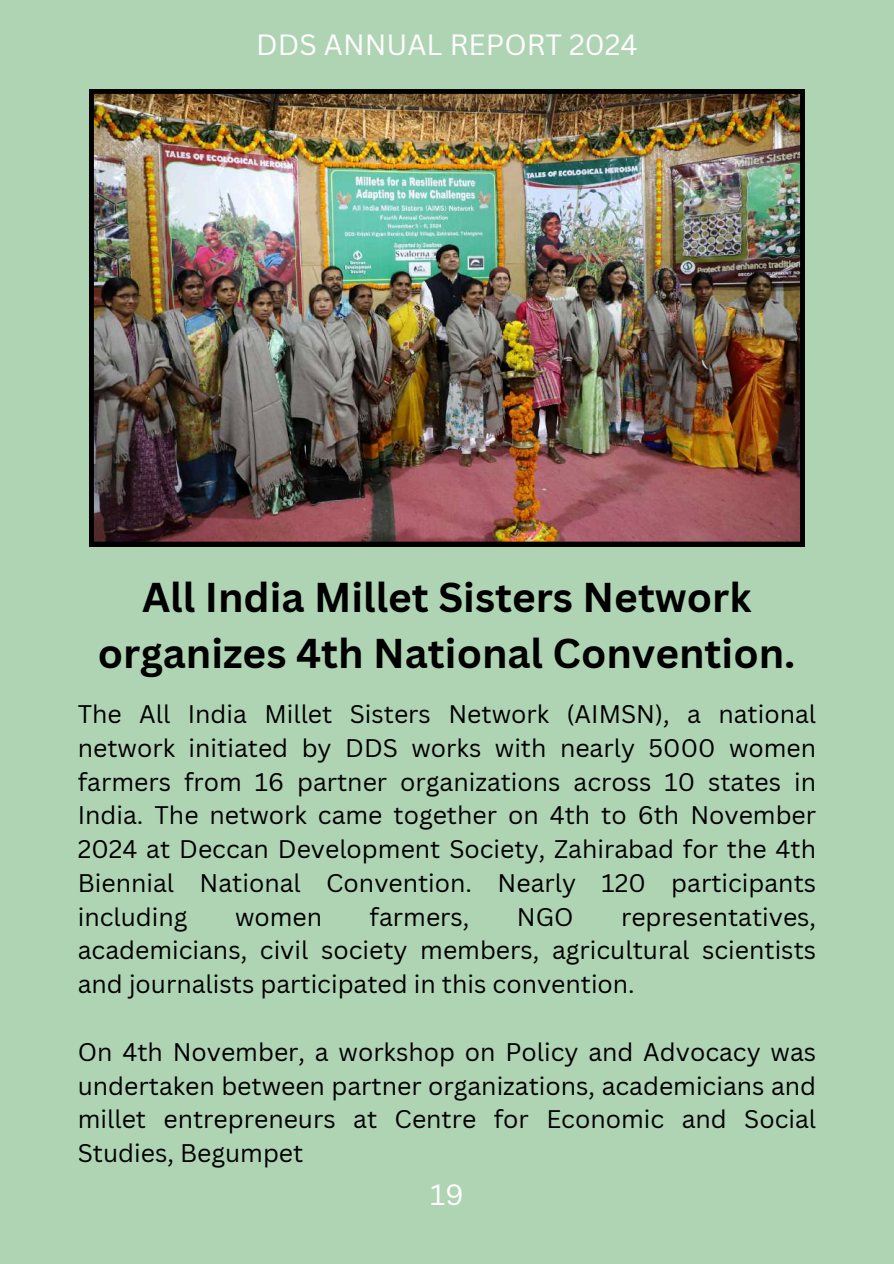
<style>
.page{position:relative;width:894px;height:1264px;background:#fff}
.page>*{position:absolute;margin:0;border:0;box-sizing:border-box;transform-origin:0 0}
.t1{font:700 40.5px/56.2px "Canva Sans";color:#000;text-align:center}
.t2{font:28.5px "Canva Sans";color:#fff}
.t3{font:24.75px/33.8px "Canva Sans";color:#000;text-align:justify}
</style>
<div class="page">
<div style="left:0;top:0;width:893px;height:1263px;background:#aed4b4"></div>
<img style="left:89px;top:89px;width:715px;height:457px">
<p class="t2" style="left:256px;top:24px;width:383px">DDS ANNUAL REPORT 2024</p>
<h1 class="t1" style="left:98px;top:568px;width:699px">All India Millet Sisters Network organizes 4th National Convention.</h1>
<p class="t3" style="left:78px;top:696px;width:739px">The All India Millet Sisters Network (AIMSN), a national network initiated by DDS works with nearly 5000 women farmers from 16 partner organizations across 10 states in India. The network came together on 4th to 6th November 2024 at Deccan Development Society, Zahirabad for the 4th Biennial National Convention. Nearly 120 participants including</p>
<p class="t3" style="left:235px;top:899px;width:89px">women</p>
<p class="t3" style="left:369px;top:899px;width:101px">farmers,</p>
<p class="t3" style="left:517px;top:899px;width:58px">NGO</p>
<p class="t3" style="left:78px;top:899px;width:739px;text-indent:543px">representatives, academicians, civil society members, agricultural scientists and journalists participated in this convention.</p>
<p class="t3" style="left:78px;top:1034px;width:739px">On 4th November, a workshop on Policy and Advocacy was undertaken between partner organizations, academicians and millet entrepreneurs at Centre for Economic and Social Studies, Begumpet</p>
<p class="t2" style="left:430px;top:1174px;width:35px">19</p>
</div>
